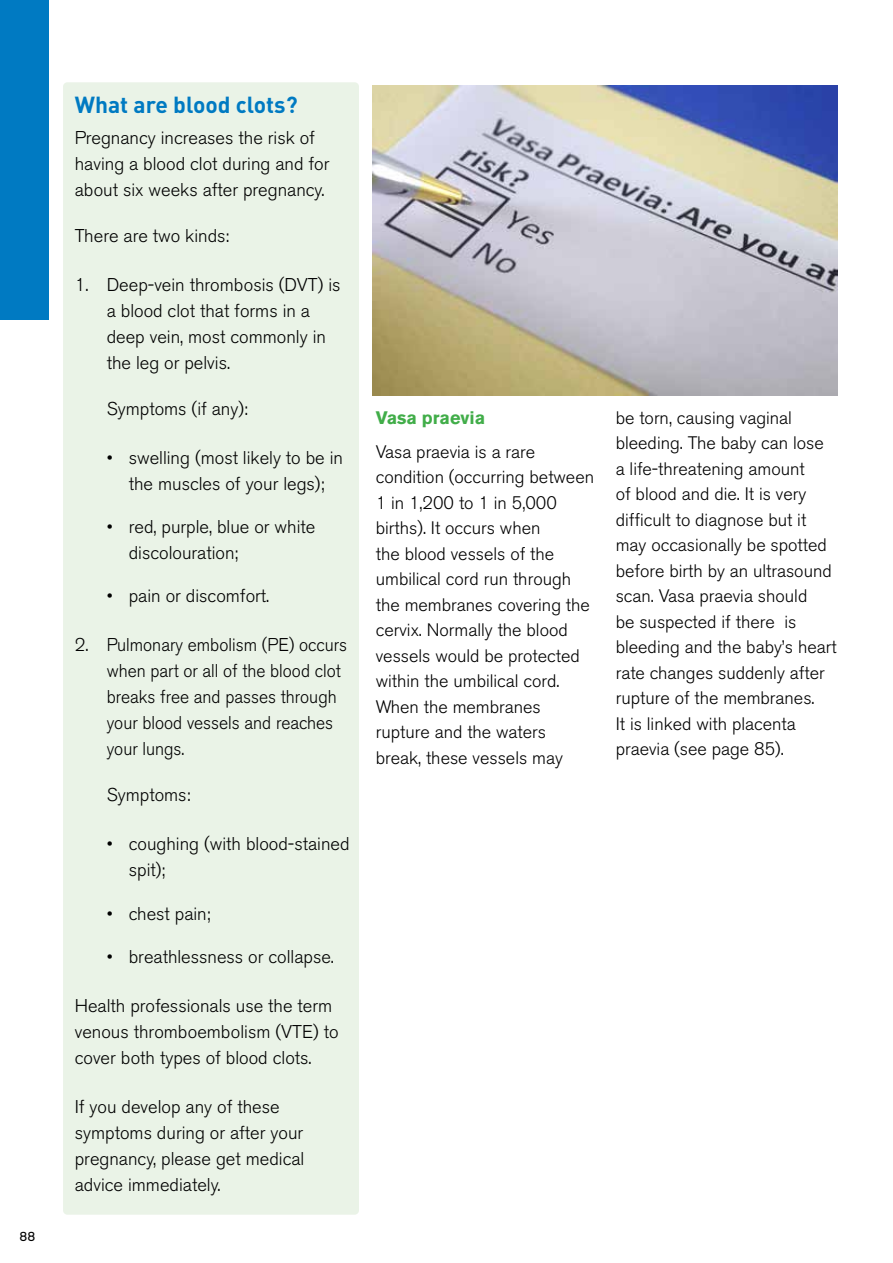
<style>
.page{position:relative;width:893px;height:1263px;background:#fff}
.page>*{position:absolute;margin:0;border:0;box-sizing:border-box;transform-origin:0 0}
.t1{font:22.95px "DIN Bold Alternate";color:#007ac2}
.t2{font:300 18.3px/26px "Akzidenz Grotesk BE";color:#000}
.t3{font:300 18px/25.5px "Akzidenz Grotesk BE";color:#000}
.t4{font:700 18px "Akzidenz Grotesk BE";color:#41ad49}
.t5{font:13.5px "Akzidenz Grotesk BE";color:#000}
</style>
<div class="page">
<div style="left:0;top:0;width:48px;height:319px;background:#007ac2"></div>
<div style="left:63px;top:82px;width:296px;height:1133px;background:#eaf3e7;border-radius:4px"></div>
<img style="left:373px;top:85px;width:465px;height:311px">
<p class="t5" style="left:19px;top:1229px;width:18px">88</p>
<p class="t1" style="left:75px;top:90px;width:224px">What are blood clots?</p>
<p class="t2" style="left:75px;top:125px;width:256px">Pregnancy increases the risk of having a blood clot during and for about six weeks after pregnancy.</p>
<p class="t2" style="left:75px;top:223px;width:156px">There are two kinds:</p>
<p class="t2" style="left:107px;top:272px;width:235px;text-indent:-32px">1. Deep-vein thrombosis (DVT) is a blood clot that forms in a deep vein, most commonly in the leg or pelvis.</p>
<p class="t2" style="left:107px;top:396px;width:143px">Symptoms (if any):</p>
<p class="t2" style="left:107px;top:445px;width:238px;text-align:center">• swelling (most likely to be in the muscles of your legs);</p>
<p class="t2" style="left:129px;top:514px;width:188px;text-indent:-22px">• red, purple, blue or white discolouration;</p>
<p class="t2" style="left:107px;top:583px;width:164px">• pain or discomfort.</p>
<p class="t2" style="left:107px;top:632px;width:242px;text-indent:-32px">2. Pulmonary embolism (PE) occurs when part or all of the blood clot breaks free and passes through your blood vessels and reaches your lungs.</p>
<p class="t2" style="left:107px;top:782px;width:85px">Symptoms:</p>
<p class="t2" style="left:129px;top:831px;width:222px;text-indent:-22px">• coughing (with blood-stained spit);</p>
<p class="t2" style="left:107px;top:901px;width:105px">• chest pain;</p>
<p class="t2" style="left:107px;top:944px;width:229px">• breathlessness or collapse.</p>
<p class="t2" style="left:75px;top:993px;width:265px">Health professionals use the term venous thromboembolism (VTE) to cover both types of blood clots.</p>
<p class="t2" style="left:75px;top:1094px;width:231px">If you develop any of these symptoms during or after your pregnancy, please get medical advice immediately.</p>
<p class="t4" style="left:376px;top:407px;width:111px">Vasa praevia</p>
<p class="t3" style="left:376px;top:439px;width:220px">Vasa praevia is a rare condition (occurring between<br>1 in 1,200 to 1 in 5,000 births). It occurs when<br>the blood vessels of the umbilical cord run through the membranes covering the cervix. Normally the blood vessels would be protected within the umbilical cord.<br>When the membranes rupture and the waters break, these vessels may</p>
<p class="t3" style="left:616px;top:405px;width:222px">be torn, causing vaginal bleeding. The baby can lose a life-threatening amount<br>of blood and die. It is very difficult to diagnose but it may occasionally be spotted before birth by an ultrasound scan. Vasa praevia should<br>be suspected if there is bleeding and the baby’s heart rate changes suddenly after rupture of the membranes.<br>It is linked with placenta praevia (see page 85).</p>
</div>
